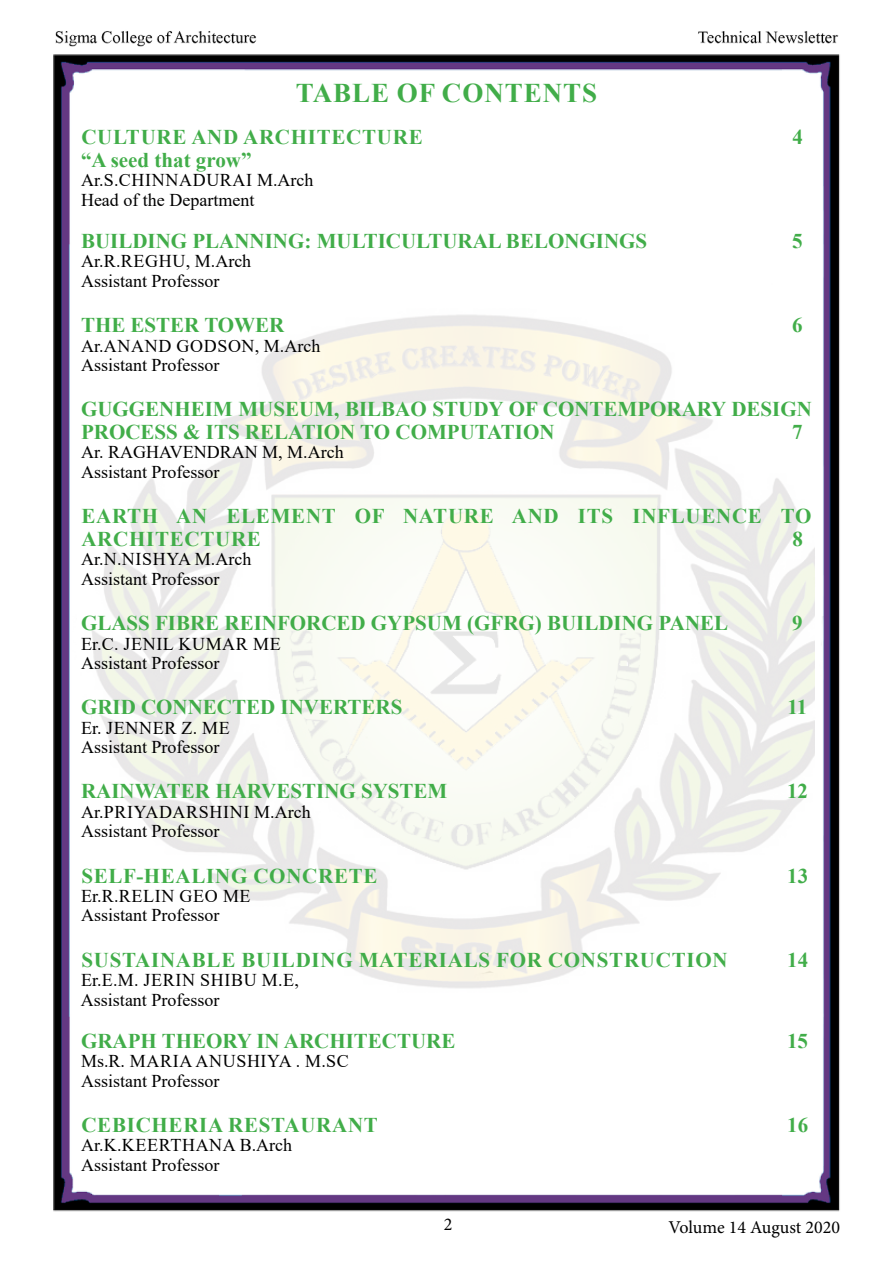
<style>
.page{position:relative;width:893px;height:1263px;background:#fff}
.page>*{position:absolute;margin:0;border:0;box-sizing:border-box;transform-origin:0 0}
.t1{font:700 27px "Times New Roman";letter-spacing:.035em;color:#41ad49}
.t2{font:700 21px/22.6px "Times New Roman";color:#41ad49}
.t3{font:700 21px/22.6px "Times New Roman";letter-spacing:.035em;color:#41ad49}
.t4{font:18px/19.4px "Times New Roman";color:#000}
.t5{font:18px "Minion Pro";color:#000}
</style>
<div class="page">
<img style="left:53px;top:31px;width:787px;height:1181px">
<img style="left:78px;top:258px;width:737px;height:747px">
<h1 class="t1" style="left:296px;top:74px;width:303px">TABLE OF CONTENTS</h1>
<p class="t3" style="left:81px;top:125px;width:343px">CULTURE AND ARCHITECTURE</p>
<p class="t2" style="left:792px;top:125px;width:12px">4</p>
<p class="t2" style="left:81px;top:148px;width:172px">“A seed that grow”</p>
<p class="t4" style="left:81px;top:170px;width:234px">Ar.S.CHINNADURAI M.Arch<br>Head of the Department</p>
<p class="t2" style="left:81px;top:229px;width:568px">BUILDING PLANNING: MULTICULTURAL BELONGINGS</p>
<p class="t2" style="left:792px;top:229px;width:12px">5</p>
<p class="t4" style="left:81px;top:251px;width:172px">Ar.R.REGHU, M.Arch<br>Assistant Professor</p>
<p class="t2" style="left:81px;top:313px;width:205px">THE ESTER TOWER</p>
<p class="t2" style="left:792px;top:313px;width:12px">6</p>
<p class="t4" style="left:81px;top:335px;width:241px">Ar.ANAND GODSON, M.Arch<br>Assistant Professor</p>
<p class="t2" style="left:81px;top:397px;width:732px">GUGGENHEIM MUSEUM, BILBAO STUDY OF CONTEMPORARY DESIGN<br>PROCESS &amp; ITS RELATION TO COMPUTATION</p>
<p class="t2" style="left:792px;top:420px;width:12px">7</p>
<p class="t4" style="left:81px;top:442px;width:264px">Ar. RAGHAVENDRAN M, M.Arch<br>Assistant Professor</p>
<p class="t3" style="left:81px;top:504px;width:732px">EARTH AN ELEMENT OF NATURE AND ITS INFLUENCE TO<br>ARCHITECTURE</p>
<p class="t2" style="left:792px;top:527px;width:12px">8</p>
<p class="t4" style="left:81px;top:549px;width:172px">Ar.N.NISHYA M.Arch<br>Assistant Professor</p>
<p class="t2" style="left:81px;top:611px;width:649px">GLASS FIBRE REINFORCED GYPSUM (GFRG) BUILDING PANEL</p>
<p class="t2" style="left:792px;top:611px;width:12px">9</p>
<p class="t4" style="left:81px;top:633px;width:201px">Er.C. JENIL KUMAR ME<br>Assistant Professor</p>
<p class="t2" style="left:81px;top:695px;width:323px">GRID CONNECTED INVERTERS</p>
<p class="t2" style="left:788px;top:695px;width:21px">11</p>
<p class="t4" style="left:81px;top:717px;width:150px">Er. JENNER Z. ME<br>Assistant Professor</p>
<p class="t2" style="left:81px;top:779px;width:368px">RAINWATER HARVESTING SYSTEM</p>
<p class="t2" style="left:787px;top:779px;width:22px">12</p>
<p class="t4" style="left:81px;top:802px;width:231px">Ar.PRIYADARSHINI M.Arch<br>Assistant Professor</p>
<p class="t3" style="left:81px;top:864px;width:298px">SELF-HEALING CONCRETE</p>
<p class="t2" style="left:787px;top:864px;width:22px">13</p>
<p class="t4" style="left:81px;top:886px;width:171px">Er.R.RELIN GEO ME<br>Assistant Professor</p>
<p class="t3" style="left:81px;top:948px;width:648px">SUSTAINABLE BUILDING MATERIALS FOR CONSTRUCTION</p>
<p class="t2" style="left:787px;top:948px;width:22px">14</p>
<p class="t4" style="left:81px;top:970px;width:219px">Er.E.M. JERIN SHIBU M.E,<br>Assistant Professor</p>
<p class="t2" style="left:81px;top:1029px;width:376px">GRAPH THEORY IN ARCHITECTURE</p>
<p class="t2" style="left:787px;top:1029px;width:22px">15</p>
<p class="t4" style="left:81px;top:1051px;width:269px">Ms.R. MARIA ANUSHIYA . M.SC<br>Assistant Professor</p>
<p class="t3" style="left:81px;top:1113px;width:298px">CEBICHERIA RESTAURANT</p>
<p class="t2" style="left:787px;top:1113px;width:22px">16</p>
<p class="t4" style="left:81px;top:1135px;width:213px">Ar.K.KEERTHANA B.Arch<br>Assistant Professor</p>
<p class="t5" style="left:444px;top:1212px;width:10px">2</p>
<p class="t5" style="left:669px;top:1215px;width:173px">Volume 14 August 2020</p>
</div>
